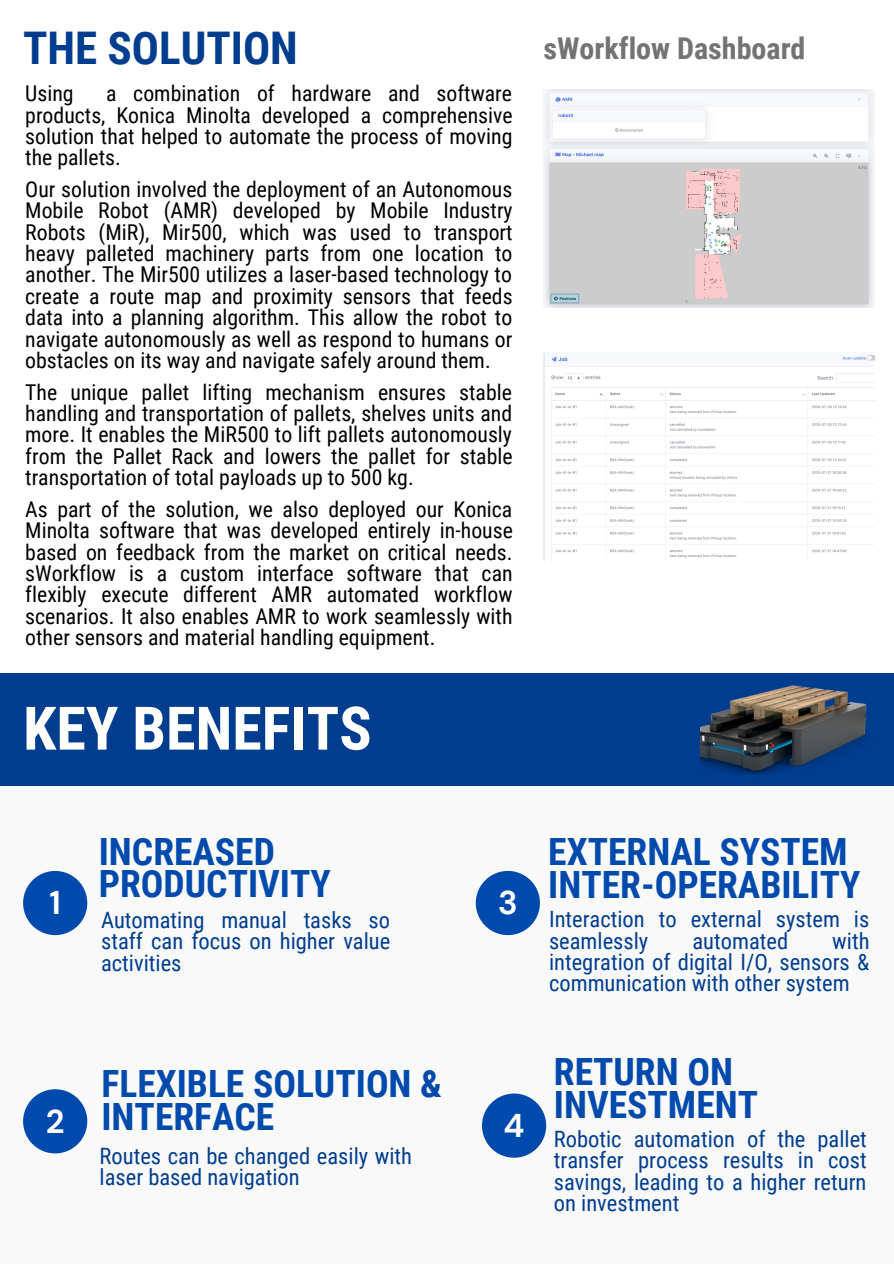
<style>
.page{position:relative;width:894px;height:1264px;background:#fff}
.page>*{position:absolute;margin:0;border:0;box-sizing:border-box;transform-origin:0 0}
.t1{font:700 60px "Roboto Condensed";color:#fff}
.t2{font:700 45px "Roboto Condensed";color:#003d8f}
.t3{font:700 37.5px/32.7px "Roboto Condensed";color:#004aad}
.t4{font:700 32.85px "DM Sans";color:#fff}
.t5{font:700 30px "Roboto Condensed";color:#737373}
.t6{font:22.5px/21.5px "Roboto Condensed";color:#003d8f;text-align:justify}
.t7{font:21.75px/21.5px "Roboto Condensed";color:#000;text-align:justify}
</style>
<div class="page">
<img style="left:543px;top:89px;width:331px;height:219px">
<img style="left:543px;top:352px;width:331px;height:208px">
<div style="left:0;top:786px;width:893px;height:477px;background:#f9f9f9"></div>
<div style="left:0;top:673px;width:893px;height:113px;background:#003d8f"></div>
<img style="left:700px;top:685px;width:168px;height:90px">
<svg style="left:482px;top:1093px;width:64px;height:64px"></svg>
<svg style="left:23px;top:1089px;width:64px;height:64px"></svg>
<svg style="left:23px;top:871px;width:64px;height:64px"></svg>
<svg style="left:475px;top:871px;width:65px;height:64px"></svg>
<p class="t2" style="left:23px;top:23px;width:276px">THE SOLUTION</p>
<p class="t5" style="left:543px;top:31px;width:263px">sWorkflow Dashboard</p>
<p class="t7" style="left:25px;top:83px;width:488px;text-indent:81px">a combination of hardware and software products, Konica Minolta developed a comprehensive solution that helped to automate the process of moving the pallets.</p>
<p class="t7" style="left:25px;top:179px;width:489px">Our solution involved the deployment of an Autonomous Mobile Robot (AMR) developed by Mobile Industry Robots (MiR), Mir500, which was used to transport heavy palleted machinery parts from one location to another. The Mir500 utilizes a laser-based technology to create a route map and proximity sensors that feeds data into a planning algorithm. This allow the robot to navigate autonomously as well as respond to humans or obstacles on its way and navigate safely around them.</p>
<p class="t7" style="left:25px;top:381px;width:488px">The unique pallet lifting mechanism ensures stable handling and transportation of pallets, shelves units and more. It enables the MiR500 to lift pallets autonomously from the Pallet Rack and lowers the pallet for stable transportation of total payloads up to 500 kg.</p>
<p class="t7" style="left:25px;top:498px;width:489px">As part of the solution, we also deployed our Konica Minolta software that was developed entirely in-house based on feedback from the market on critical needs. sWorkflow is a custom interface software that can flexibly execute different AMR automated workflow scenarios. It also enables AMR to work seamlessly with other sensors and material handling equipment.</p>
<p class="t7" style="left:25px;top:83px;width:50px">Using</p>
<p class="t1" style="left:23px;top:694px;width:350px">KEY BENEFITS</p>
<p class="t4" style="left:49px;top:881px;width:13px">1</p>
<p class="t3" style="left:99px;top:835px;width:233px">INCREASED<br>PRODUCTIVITY</p>
<p class="t6" style="left:101px;top:909px;width:290px">Automating manual tasks so staff can focus on higher value activities</p>
<p class="t4" style="left:46px;top:1100px;width:20px">2</p>
<p class="t3" style="left:101px;top:1067px;width:342px">FLEXIBLE SOLUTION &amp;<br>INTERFACE</p>
<p class="t6" style="left:100px;top:1145px;width:314px">Routes can be changed easily with laser based navigation</p>
<p class="t4" style="left:498px;top:881px;width:21px">3</p>
<p class="t4" style="left:503px;top:1104px;width:23px">4</p>
<p class="t3" style="left:548px;top:836px;width:313px">EXTERNAL SYSTEM<br>INTER-OPERABILITY</p>
<p class="t6" style="left:549px;top:908px;width:322px">Interaction to external system is seamlessly</p>
<p class="t6" style="left:549px;top:930px;width:322px;text-indent:283px">with integration of digital I/O, sensors &amp; communication with other system</p>
<p class="t6" style="left:692px;top:930px;width:97px">automated</p>
<p class="t3" style="left:553px;top:1055px;width:206px">RETURN ON<br>INVESTMENT</p>
<p class="t6" style="left:553px;top:1128px;width:314px">Robotic automation of the pallet transfer process results in cost savings, leading to a higher return on investment</p>
</div>
